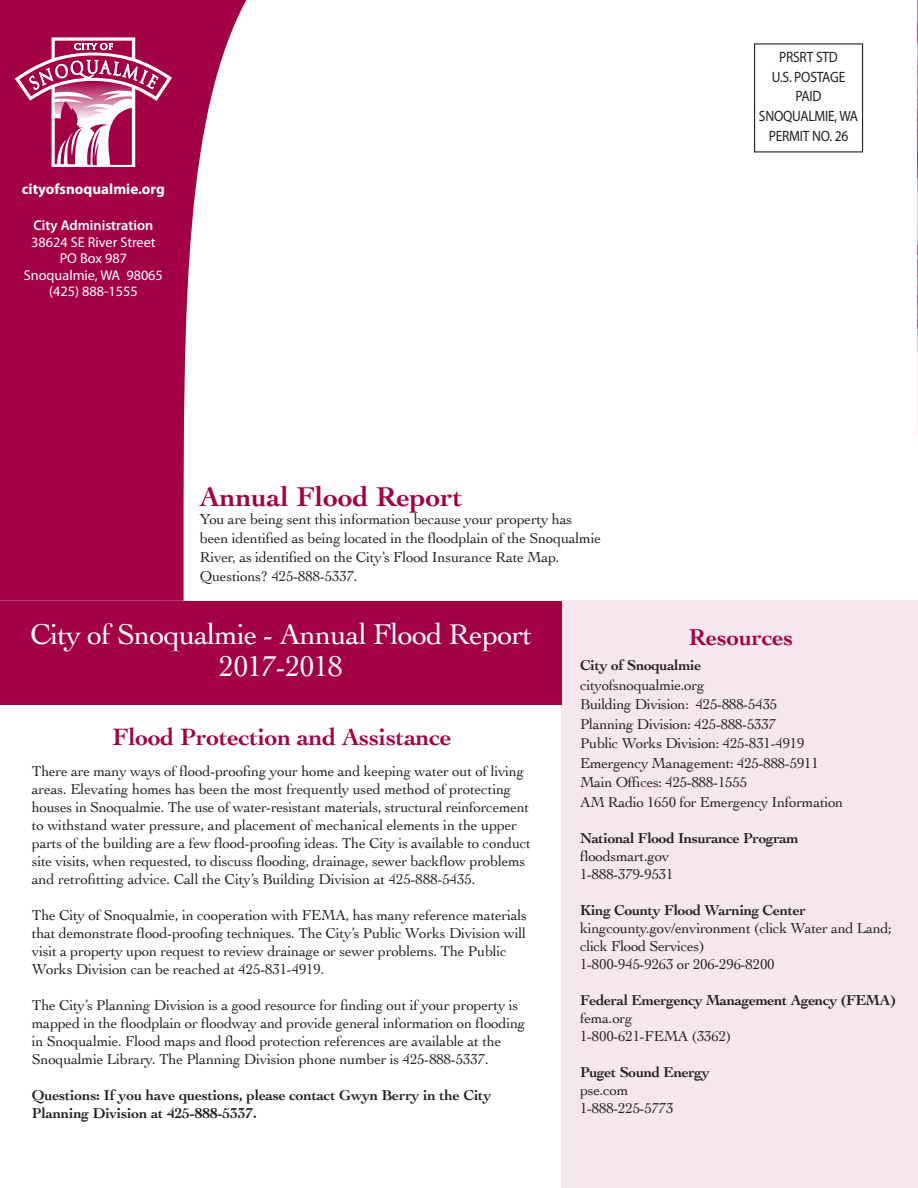
<style>
.page{position:relative;width:918px;height:1188px;background:#fff}
.page>*{position:absolute;margin:0;border:0;box-sizing:border-box;transform-origin:0 0}
.t1{font:30px/32.5px "Cochin";letter-spacing:-.025em;color:#fff;text-align:center}
.t2{font:700 28.5px "Cochin";color:#a30046}
.t3{font:700 24.75px "Cochin";letter-spacing:-.01em;color:#a30046}
.t4{font:700 24px "Cochin";letter-spacing:-.005em;color:#a30046}
.t5{font:15px/18px "Cochin";letter-spacing:-.015em;color:#231f20}
.t6{font:700 15px/18px "Cochin";letter-spacing:-.02em;color:#231f20}
.t7{font:15px/19.8px "Myriad Pro";letter-spacing:-.015em;color:#231f20;text-align:center;scale:.9 1}
.t8{font:700 15px "Myriad Pro";color:#fff}
.t9{font:14.25px/16.5px "Myriad Pro";color:#fff;text-align:center}
.t10{font:600 14.25px "Myriad Pro";color:#fff}
</style>
<div class="page">
<div style="left:562px;top:601px;width:356px;height:587px;background:#f6e6ed"></div>
<div style="left:0;top:601px;width:562px;height:104px;background:#a30046"></div>
<svg style="left:0;top:0;width:247px;height:601px;fill:#a30046"></svg>
<img style="left:917px;top:98px;width:1px;height:132px">
<svg style="left:917px;top:0;width:1px;height:98px"></svg>
<svg style="left:917px;top:230px;width:1px;height:122px"></svg>
<div style="left:754px;top:43px;width:109px;height:109px;border:1px solid #231f20"></div>
<svg style="left:15px;top:37px;width:157px;height:130px"></svg>
<p class="t8" style="left:22px;top:179px;width:145px">cityofsnoqualmie.org</p>
<p class="t10" style="left:34px;top:216px;width:121px">City Administration</p>
<p class="t9" style="left:24px;top:233px;width:141px">38624 SE River Street<br>PO Box 987<br>Snoqualmie, WA 98065 (425) 888-1555</p>
<h2 class="t2" style="left:200px;top:480px;width:264px">Annual Flood Report</h2>
<p class="t5" style="left:200px;top:510px;width:403px;line-height:18.8px">You are being sent this information because your property has been identified as being located in the floodplain of the Snoqualmie River, as identified on the City’s Flood Insurance Rate Map.<br>Questions? 425-888-5337.</p>
<p class="t7" style="left:759px;top:47px;width:112px">PRSRT STD<br>U.S. POSTAGE<br>PAID<br>SNOQUALMIE, WA<br>PERMIT NO. 26</p>
<h1 class="t1" style="left:30px;top:618px;width:503px">City of Snoqualmie - Annual Flood Report<br>2017-2018</h1>
<h3 class="t3" style="left:113px;top:722px;width:341px">Flood Protection and Assistance</h3>
<p class="t5" style="left:32px;top:762px;width:501px">There are many ways of flood-proofing your home and keeping water out of living areas. Elevating homes has been the most frequently used method of protecting houses in Snoqualmie. The use of water-resistant materials, structural reinforcement to withstand water pressure, and placement of mechanical elements in the upper parts of the building are a few flood-proofing ideas. The City is available to conduct site visits, when requested, to discuss flooding, drainage, sewer backflow problems and retrofitting advice. Call the City’s Building Division at 425-888-5435.</p>
<p class="t5" style="left:32px;top:906px;width:497px">The City of Snoqualmie, in cooperation with FEMA, has many reference materials that demonstrate flood-proofing techniques. The City’s Public Works Division will visit a property upon request to review drainage or sewer problems. The Public Works Division can be reached at 425-831-4919.</p>
<p class="t5" style="left:32px;top:996px;width:495px">The City’s Planning Division is a good resource for finding out if your property is mapped in the floodplain or floodway and provide general information on flooding in Snoqualmie. Flood maps and flood protection references are available at the Snoqualmie Library. The Planning Division phone number is 425-888-5337.</p>
<p class="t6" style="left:32px;top:1086px;width:461px">Questions: If you have questions, please contact Gwyn Berry in the City<br>Planning Division at 425-888-5337.</p>
<h3 class="t4" style="left:689px;top:623px;width:106px">Resources</h3>
<p class="t6" style="left:580px;top:656px;width:123px">City of Snoqualmie</p>
<p class="t5" style="left:580px;top:675px;width:265px;line-height:19.5px">cityofsnoqualmie.org<br>Building Division: 425-888-5435<br>Planning Division: 425-888-5337<br>Public Works Division: 425-831-4919<br>Emergency Management: 425-888-5911<br>Main Offices: 425-888-1555<br>AM Radio 1650 for Emergency Information</p>
<p class="t6" style="left:580px;top:829px;width:220px">National Flood Insurance Program</p>
<p class="t5" style="left:580px;top:847px;width:95px">floodsmart.gov<br>1-888-379-9531</p>
<p class="t6" style="left:580px;top:901px;width:227px">King County Flood Warning Center</p>
<p class="t5" style="left:580px;top:919px;width:313px">kingcounty.gov/environment (click Water and Land; click Flood Services)<br>1-800-945-9263 or 206-296-8200</p>
<p class="t6" style="left:580px;top:991px;width:317px">Federal Emergency Management Agency (FEMA)</p>
<p class="t5" style="left:580px;top:1009px;width:153px">fema.org<br>1-800-621-FEMA (3362)</p>
<p class="t6" style="left:580px;top:1063px;width:131px">Puget Sound Energy</p>
<p class="t5" style="left:580px;top:1081px;width:95px">pse.com<br>1-888-225-5773</p>
</div>
